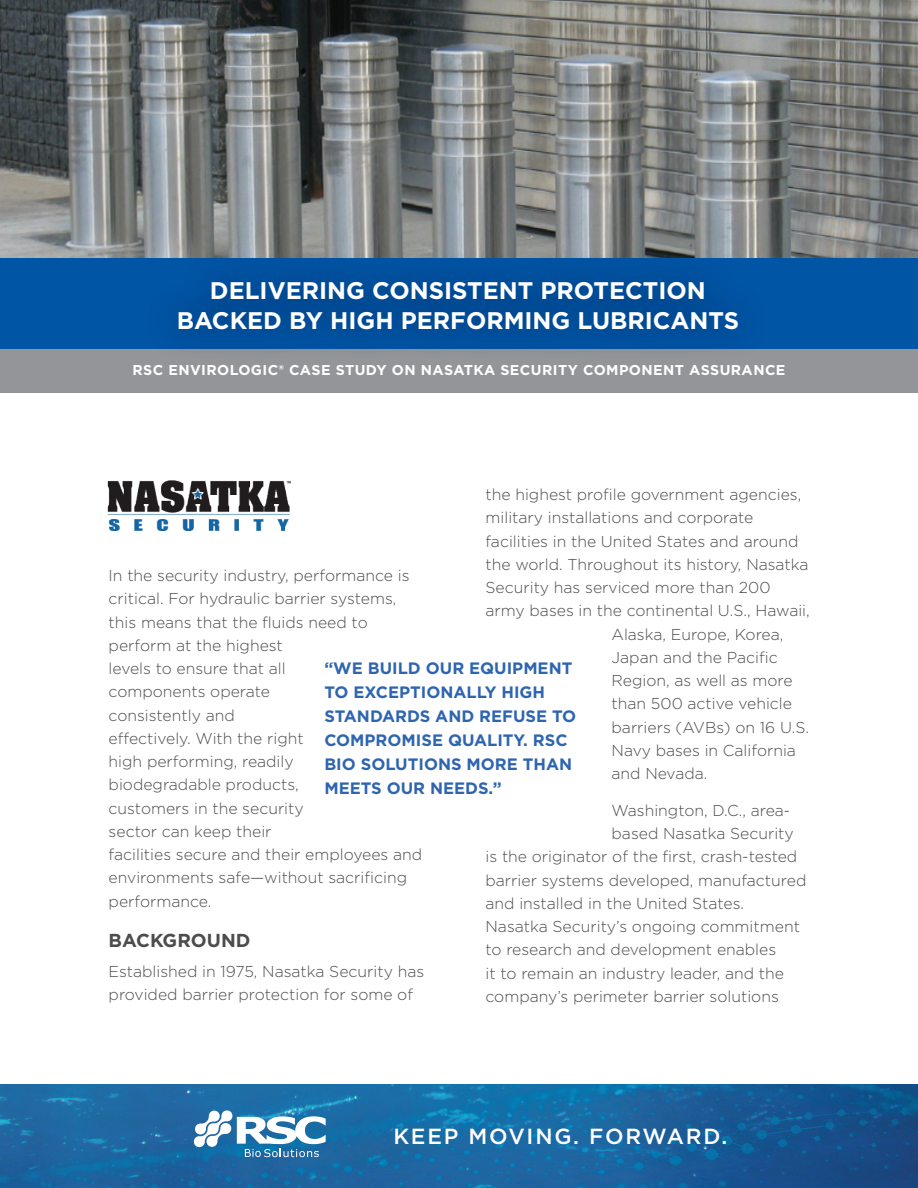
<style>
.page{position:relative;width:918px;height:1188px;background:#fff}
.page>*{position:absolute;margin:0;border:0;box-sizing:border-box;transform-origin:0 0}
.t1{font:700 24px/30px "Gotham";color:#fff;text-align:center}
.t2{font:500 21.9px "Gotham HTF";letter-spacing:.08em;color:#fff}
.t3{font:700 18.75px "Gotham";color:#4b4c4d}
.t4{font:700 16.5px/24px "Gotham";color:#2e65b0}
.t5{font:300 15.75px/23.2px "Gotham";color:#4b4c4d}
.t6{font:700 14.25px "Gotham";letter-spacing:.03em;color:#fff}
</style>
<div class="page">
<img style="left:0;top:0;width:918px;height:258px">
<img style="left:0;top:1084px;width:918px;height:104px">
<svg style="left:194px;top:1110px;width:132px;height:47px"></svg>
<div style="left:0;top:258px;width:918px;height:93px;background:#0155a5"></div>
<div style="left:0;top:349px;width:918px;height:43px;background:#939598"></div>
<img style="left:107px;top:480px;width:184px;height:51px">
<div style="left:146px;top:249px;width:622px;height:113px;background:#00255d;opacity:.89"></div>
<h1 class="t1" style="left:177px;top:275px;width:564px">DELIVERING CONSISTENT PROTECTION<br>BACKED BY HIGH PERFORMING LUBRICANTS</h1>
<p class="t6" style="left:133px;top:361px;width:654px">RSC ENVIROLOGIC® CASE STUDY ON NASATKA SECURITY COMPONENT ASSURANCE</p>
<p class="t5" style="left:486px;top:482px;width:317px">the highest profile government agencies,</p>
<p class="t5" style="left:486px;top:506px;width:269px">military installations and corporate</p>
<p class="t5" style="left:486px;top:529px;width:314px">facilities in the United States and around</p>
<p class="t5" style="left:486px;top:552px;width:325px">the world. Throughout its history, Nasatka</p>
<p class="t5" style="left:486px;top:575px;width:287px">Security has serviced more than 200</p>
<p class="t5" style="left:486px;top:599px;width:326px">army bases in the continental U.S., Hawaii,</p>
<p class="t5" style="left:612px;top:622px;width:173px">Alaska, Europe, Korea,</p>
<p class="t5" style="left:612px;top:645px;width:168px">Japan and the Pacific</p>
<p class="t5" style="left:612px;top:668px;width:183px">Region, as well as more</p>
<p class="t5" style="left:612px;top:692px;width:182px">than 500 active vehicle</p>
<p class="t5" style="left:612px;top:715px;width:199px">barriers (AVBs) on 16 U.S.</p>
<p class="t5" style="left:612px;top:738px;width:186px">Navy bases in California</p>
<p class="t5" style="left:612px;top:761px;width:97px">and Nevada.</p>
<p class="t5" style="left:612px;top:798px;width:180px">Washington, D.C., area-</p>
<p class="t5" style="left:612px;top:821px;width:184px">based Nasatka Security</p>
<p class="t5" style="left:486px;top:845px;width:313px">is the originator of the first, crash-tested</p>
<p class="t5" style="left:486px;top:868px;width:322px">barrier systems developed, manufactured</p>
<p class="t5" style="left:486px;top:891px;width:260px">and installed in the United States.</p>
<p class="t5" style="left:486px;top:914px;width:316px">Nasatka Security’s ongoing commitment</p>
<p class="t5" style="left:486px;top:938px;width:292px">to research and development enables</p>
<p class="t5" style="left:486px;top:961px;width:300px">it to remain an industry leader, and the</p>
<p class="t5" style="left:486px;top:984px;width:295px">company’s perimeter barrier solutions</p>
<p class="t5" style="left:109px;top:564px;width:315px">In the security industry, performance is critical. For hydraulic barrier systems, this means that the fluids need to perform at the highest<br>levels to ensure that all<br>components operate<br>consistently and<br>effectively. With the right<br>high performing, readily<br>biodegradable products,<br>customers in the security<br>sector can keep their<br>facilities secure and their employees and environments safe—without sacrificing performance.</p>
<p class="t3" style="left:109px;top:928px;width:143px">BACKGROUND</p>
<p class="t5" style="left:109px;top:960px;width:317px">Established in 1975, Nasatka Security has provided barrier protection for some of</p>
<p class="t4" style="left:324px;top:656px;width:253px">“WE BUILD OUR EQUIPMENT<br>TO EXCEPTIONALLY HIGH<br>STANDARDS AND REFUSE TO<br>COMPROMISE QUALITY. RSC<br>BIO SOLUTIONS MORE THAN<br>MEETS OUR NEEDS.”</p>
<h2 class="t2" style="left:393px;top:1123px;width:335px">KEEP MOVING. FORWARD.</h2>
</div>
